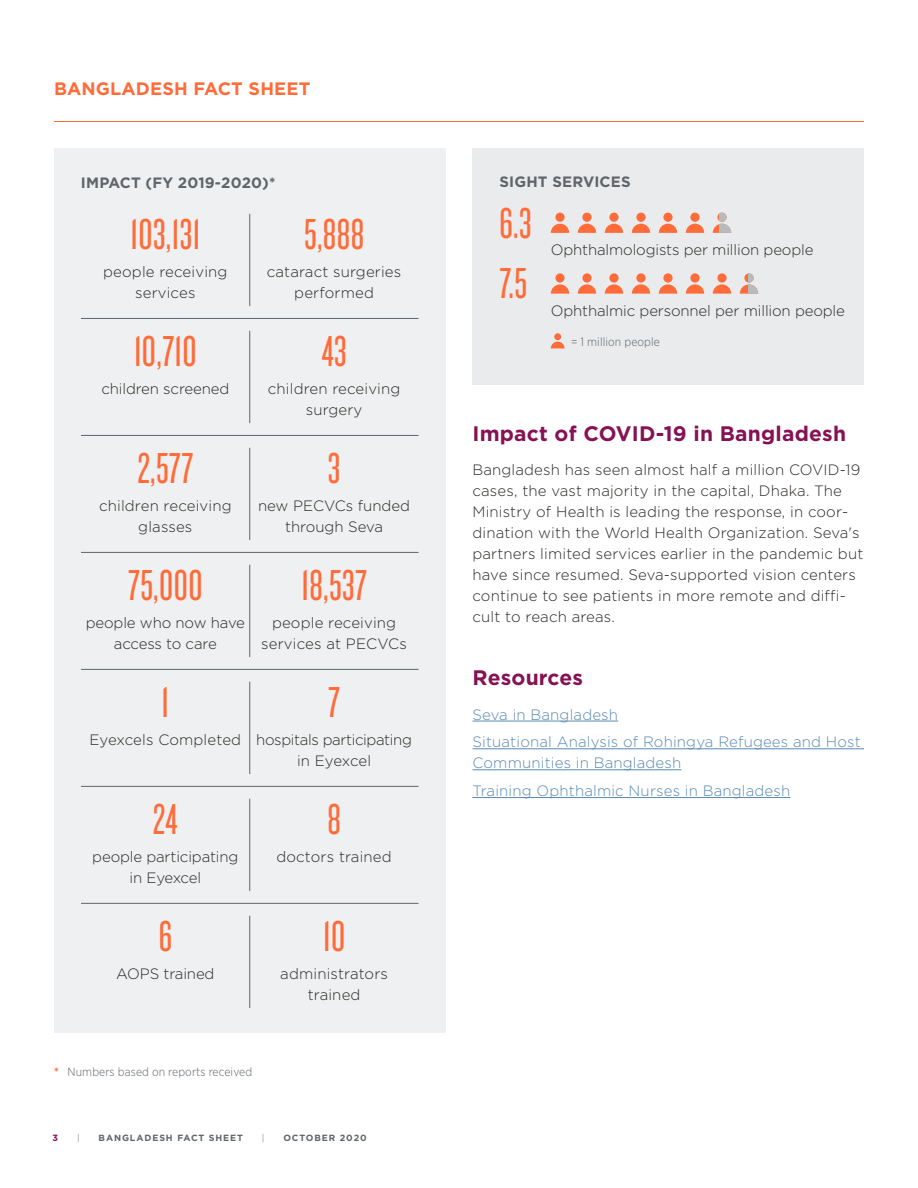
<style>
.page{position:relative;width:918px;height:1188px;background:#fff}
.page>*{position:absolute;margin:0;border:0;box-sizing:border-box;transform-origin:0 0}
.t1{font:45px/60.8px "Knockout HTF27 Junior Bantamwt";letter-spacing:.01em;color:#ff6b39}
.t2{font:700 21px "Gotham";letter-spacing:.01em;color:#861154}
.t3{font:700 18px "Gotham";letter-spacing:.01em;color:#ff6b39}
.t4{font:300 15px/21px "Gotham";letter-spacing:.01em;color:#2b2927;text-align:center}
.t5{font:300 15px/21px "Gotham";letter-spacing:-.01em;color:#2b2927;text-align:center}
.t6{font:300 15px/27.8px "Gotham";letter-spacing:.01em;color:#5889b4}
.t7{font:700 15px "Gotham";letter-spacing:.01em;color:#5f656a}
.t8{font:300 15px/21px "Gotham";letter-spacing:-.025em;color:#2b2927;text-align:center}
.t9{font:300 12px "Gotham Narrow";letter-spacing:.01em;color:#5f656a}
.t10{font:700 9px "Gotham";letter-spacing:.1em;color:#5f656a}
.t11{font:300 9px "Gotham";color:#5f656a}
.t12{font:700 9px "Gotham";color:#861154}
.s1{font-weight:700;color:#ff6b39}
</style>
<div class="page">
<hr style="left:54px;top:121px;width:810px;height:1px;background:#ff6b39">
<hr style="left:472px;top:721px;width:146px;height:1px;background:#5889b4">
<hr style="left:472px;top:748px;width:392px;height:1px;background:#5889b4">
<hr style="left:472px;top:769px;width:209px;height:1px;background:#5889b4">
<hr style="left:472px;top:797px;width:318px;height:1px;background:#5889b4">
<div style="left:54px;top:148px;width:392px;height:885px;background:#eef0f1"></div>
<hr style="left:249px;top:214px;width:1px;height:92px;background:#5f656a">
<hr style="left:249px;top:448px;width:1px;height:92px;background:#5f656a">
<hr style="left:249px;top:682px;width:1px;height:92px;background:#5f656a">
<hr style="left:81px;top:318px;width:337px;height:1px;background:#5f656a">
<hr style="left:81px;top:552px;width:337px;height:1px;background:#5f656a">
<hr style="left:81px;top:786px;width:337px;height:1px;background:#5f656a">
<hr style="left:81px;top:435px;width:337px;height:1px;background:#5f656a">
<hr style="left:81px;top:669px;width:337px;height:1px;background:#5f656a">
<hr style="left:81px;top:903px;width:337px;height:1px;background:#5f656a">
<hr style="left:249px;top:331px;width:1px;height:92px;background:#5f656a">
<hr style="left:249px;top:565px;width:1px;height:92px;background:#5f656a">
<hr style="left:249px;top:799px;width:1px;height:92px;background:#5f656a">
<hr style="left:249px;top:916px;width:1px;height:92px;background:#5f656a">
<div style="left:472px;top:148px;width:392px;height:237px;background:#e9ebec"></div>
<svg style="left:551px;top:213px;width:18px;height:20px"></svg>
<svg style="left:551px;top:273px;width:18px;height:21px"></svg>
<svg style="left:632px;top:213px;width:18px;height:20px"></svg>
<svg style="left:632px;top:273px;width:18px;height:21px"></svg>
<svg style="left:551px;top:333px;width:14px;height:15px"></svg>
<svg style="left:578px;top:213px;width:18px;height:20px"></svg>
<svg style="left:578px;top:273px;width:18px;height:21px"></svg>
<svg style="left:659px;top:213px;width:18px;height:20px"></svg>
<svg style="left:659px;top:273px;width:18px;height:21px"></svg>
<svg style="left:605px;top:213px;width:18px;height:20px"></svg>
<svg style="left:605px;top:273px;width:18px;height:21px"></svg>
<svg style="left:686px;top:213px;width:18px;height:20px"></svg>
<svg style="left:686px;top:273px;width:18px;height:21px"></svg>
<svg style="left:713px;top:273px;width:18px;height:21px"></svg>
<svg style="left:713px;top:214px;width:6px;height:19px"></svg>
<svg style="left:719px;top:213px;width:12px;height:20px"></svg>
<svg style="left:740px;top:273px;width:9px;height:21px"></svg>
<svg style="left:749px;top:273px;width:9px;height:21px"></svg>
<p class="t3" style="left:54px;top:77px;width:258px">BANGLADESH FACT SHEET</p>
<p class="t7" style="left:81px;top:172px;width:196px">IMPACT (FY 2019-2020)*</p>
<h1 class="t1" style="left:131px;top:205px;width:71px">103,131</h1>
<p class="t4" style="left:103px;top:260px;width:126px">people receiving services</p>
<h1 class="t1" style="left:134px;top:322px;width:64px">10,710</h1>
<p class="t5" style="left:101px;top:377px;width:129px">children screened</p>
<h1 class="t1" style="left:138px;top:439px;width:57px">2,577</h1>
<p class="t4" style="left:99px;top:494px;width:134px">children receiving glasses</p>
<h1 class="t1" style="left:128px;top:556px;width:76px">75,000</h1>
<p class="t5" style="left:86px;top:611px;width:161px">people who now have access to care</p>
<h1 class="t1" style="left:304px;top:205px;width:61px">5,888</h1>
<p class="t4" style="left:267px;top:260px;width:136px">cataract surgeries performed</p>
<h1 class="t1" style="left:322px;top:322px;width:26px">43</h1>
<p class="t4" style="left:268px;top:377px;width:134px">children receiving surgery</p>
<h1 class="t1" style="left:328px;top:439px;width:14px">3</h1>
<p class="t4" style="left:258px;top:494px;width:154px">new PECVCs funded through Seva</p>
<h1 class="t1" style="left:302px;top:556px;width:67px">18,537</h1>
<p class="t4" style="left:261px;top:611px;width:147px">people receiving services at PECVCs</p>
<h1 class="t1" style="left:162px;top:673px;width:9px">1</h1>
<p class="t4" style="left:90px;top:728px;width:153px">Eyexcels Completed</p>
<h1 class="t1" style="left:153px;top:790px;width:26px">24</h1>
<p class="t5" style="left:92px;top:845px;width:148px">people participating in Eyexcel</p>
<h1 class="t1" style="left:159px;top:907px;width:15px">6</h1>
<p class="t5" style="left:116px;top:962px;width:100px">AOPS trained</p>
<h1 class="t1" style="left:328px;top:673px;width:13px">7</h1>
<p class="t8" style="left:256px;top:728px;width:157px">hospitals participating in Eyexcel</p>
<h1 class="t1" style="left:327px;top:790px;width:15px">8</h1>
<p class="t4" style="left:276px;top:845px;width:117px">doctors trained</p>
<h1 class="t1" style="left:323px;top:907px;width:24px">10</h1>
<p class="t4" style="left:280px;top:962px;width:109px">administrators trained</p>
<p class="t9" style="left:54px;top:1065px;width:200px"><span class="s1">*</span> Numbers based on reports received</p>
<p class="t12" style="left:53px;top:1132px;width:7px">3</p>
<p class="t11" style="left:77px;top:1132px;width:4px">|</p>
<p class="t10" style="left:99px;top:1132px;width:146px">BANGLADESH FACT SHEET</p>
<p class="t11" style="left:262px;top:1132px;width:4px">|</p>
<p class="t10" style="left:283px;top:1132px;width:85px">OCTOBER 2020</p>
<p class="t7" style="left:500px;top:172px;width:133px">SIGHT SERVICES</p>
<h1 class="t1" style="left:500px;top:193px;width:34px">6.3<br>7.5</h1>
<p class="t5" style="left:551px;top:239px;width:264px">Ophthalmologists per million people</p>
<p class="t5" style="left:551px;top:300px;width:296px">Ophthalmic personnel per million people</p>
<p class="t9" style="left:571px;top:334px;width:90px">= 1 million people</p>
<h2 class="t2" style="left:472px;top:419px;width:375px">Impact of COVID-19 in Bangladesh</h2>
<p class="t4" style="left:472px;top:459px;width:392px;text-align:left">Bangladesh has seen almost half a million COVID-19 cases, the vast majority in the capital, Dhaka. The Ministry of Health is leading the response, in coor&shy;dination with the World Health Organization. Seva's partners limited services earlier in the pandemic but have since resumed. Seva-supported vision centers continue to see patients in more remote and diffi&shy;cult to reach areas.</p>
<h2 class="t2" style="left:472px;top:664px;width:112px">Resources</h2>
<p class="t6" style="left:472px;top:700px;width:390px">Seva in Bangladesh<br>Situational Analysis of Rohingya Refugees and Host</p>
<p class="t6" style="left:472px;top:749px;width:319px">Communities in Bangladesh<br>Training Ophthalmic Nurses in Bangladesh</p>
</div>
